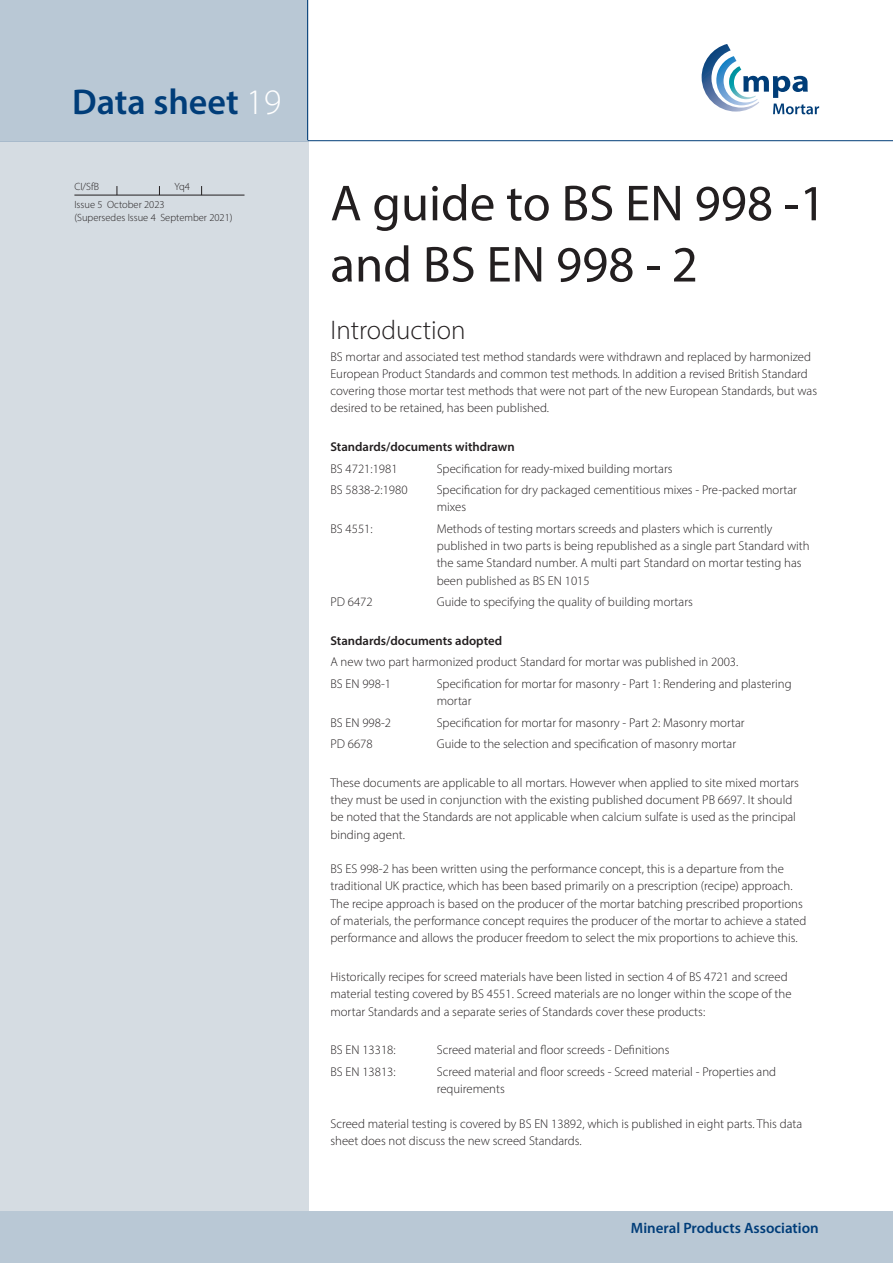
<style>
.page{position:relative;width:893px;height:1263px;background:#fff}
.page>*{position:absolute;margin:0;border:0;box-sizing:border-box;transform-origin:0 0}
.t1{font:51px/61.2px "Myriad Pro";color:#231f20}
.t2{font:600 36px "Myriad Pro";color:#003d79}
.t3{font:300 27px "Myriad Pro";color:#231f20}
.t4{font:600 15px "Myriad Pro";color:#003d79}
.t5{font:300 12.75px/17.2px "Myriad Pro";color:#231f20}
.t6{font:600 12.75px "Myriad Pro";color:#231f20}
.t7{font:300 10.5px/12.6px "Myriad Pro";color:#231f20}
.s1{font-weight:300;color:#fff}
</style>
<div class="page">
<div style="left:0;top:140px;width:308px;height:1101px;background:#d5dce2"></div>
<hr style="left:74px;top:195px;width:170px;height:1px;background:#231f20">
<hr style="left:0;top:140px;width:893px;height:1px;background:#003d78">
<div style="left:0;top:0;width:308px;height:141px;background:#b9c8d5"></div>
<hr style="left:307px;top:0;width:1px;height:140px;background:#003d78">
<svg style="left:701px;top:44px;width:118px;height:70px"></svg>
<div style="left:0;top:1212px;width:893px;height:51px;background:#b9c8d5"></div>
<h2 class="t2" style="left:72px;top:79px;width:211px">Data sheet <span class="s1">19</span></h2>
<p class="t7" style="left:74px;top:180px;width:26px">CI/SfB</p>
<p class="t7" style="left:174px;top:180px;width:17px">Yq4</p>
<p class="t7" style="left:74px;top:198px;width:160px">Issue 5 October 2023<br>(Supersedes Issue 4 September 2021)</p>
<h1 class="t1" style="left:330px;top:172px;width:497px">A guide to BS EN 998 -1 and BS EN 998 - 2</h1>
<h3 class="t3" style="left:330px;top:314px;width:137px">Introduction</h3>
<p class="t5" style="left:330px;top:348px;width:488px">BS mortar and associated test method standards were withdrawn and replaced by harmonized European Product Standards and common test methods. In addition a revised British Standard covering those mortar test methods that were not part of the new European Standards, but was desired to be retained, has been published.</p>
<p class="t6" style="left:330px;top:439px;width:186px">Standards/documents withdrawn</p>
<p class="t5" style="left:330px;top:460px;width:69px">BS 4721:1981</p>
<p class="t5" style="left:437px;top:460px;width:237px">Specification for ready-mixed building mortars</p>
<p class="t5" style="left:330px;top:481px;width:79px">BS 5838-2:1980</p>
<p class="t5" style="left:437px;top:481px;width:362px">Specification for dry packaged cementitious mixes - Pre-packed mortar mixes</p>
<p class="t5" style="left:330px;top:520px;width:44px">BS 4551:</p>
<p class="t5" style="left:437px;top:520px;width:375px">Methods of testing mortars screeds and plasters which is currently published in two parts is being republished as a single part Standard with the same Standard number. A multi part Standard on mortar testing has been published as BS EN 1015</p>
<p class="t5" style="left:330px;top:593px;width:44px">PD 6472</p>
<p class="t5" style="left:437px;top:593px;width:258px">Guide to specifying the quality of building mortars</p>
<p class="t6" style="left:330px;top:632px;width:173px">Standards/documents adopted</p>
<p class="t5" style="left:330px;top:651px;width:409px;line-height:21.5px">A new two part harmonized product Standard for mortar was published in 2003.<br>BS EN 998-1</p>
<p class="t5" style="left:437px;top:675px;width:357px">Specification for mortar for masonry - Part 1: Rendering and plastering mortar</p>
<p class="t5" style="left:330px;top:714px;width:62px">BS EN 998-2</p>
<p class="t5" style="left:437px;top:714px;width:309px">Specification for mortar for masonry - Part 2: Masonry mortar</p>
<p class="t5" style="left:330px;top:735px;width:44px">PD 6678</p>
<p class="t5" style="left:437px;top:735px;width:301px">Guide to the selection and specification of masonry mortar</p>
<p class="t5" style="left:330px;top:774px;width:470px">These documents are applicable to all mortars. However when applied to site mixed mortars they must be used in conjunction with the existing published document PB 6697. It should be noted that the Standards are not applicable when calcium sulfate is used as the principal binding agent.</p>
<p class="t5" style="left:330px;top:860px;width:477px">BS ES 998-2 has been written using the performance concept, this is a departure from the traditional UK practice, which has been based primarily on a prescription (recipe) approach.<br>The recipe approach is based on the producer of the mortar batching prescribed proportions of materials, the performance concept requires the producer of the mortar to achieve a stated performance and allows the producer freedom to select the mix proportions to achieve this.</p>
<p class="t5" style="left:330px;top:968px;width:463px">Historically recipes for screed materials have been listed in section 4 of BS 4721 and screed material testing covered by BS 4551. Screed materials are no longer within the scope of the mortar Standards and a separate series of Standards cover these products:</p>
<p class="t5" style="left:330px;top:1041px;width:67px">BS EN 13318:</p>
<p class="t5" style="left:437px;top:1041px;width:234px">Screed material and floor screeds - Definitions</p>
<p class="t5" style="left:330px;top:1063px;width:67px">BS EN 13813:</p>
<p class="t5" style="left:437px;top:1063px;width:341px">Screed material and floor screeds - Screed material - Properties and requirements</p>
<p class="t5" style="left:330px;top:1114px;width:473px">Screed material testing is covered by BS EN 13892, which is published in eight parts. This data sheet does not discuss the new screed Standards.</p>
<p class="t4" style="left:631px;top:1219px;width:189px">Mineral Products Association</p>
</div>
